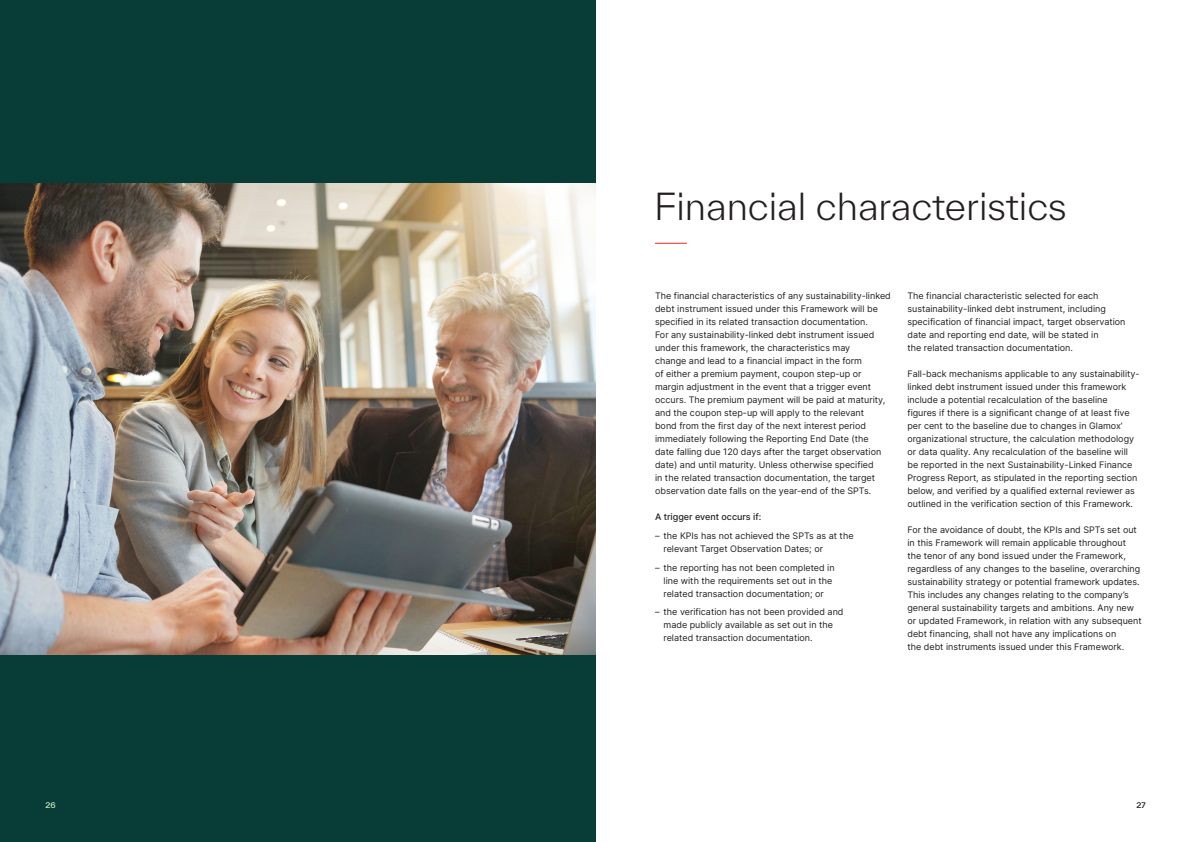
<style>
.page{position:relative;width:1191px;height:842px;background:#fff}
.page>*{position:absolute;margin:0;border:0;box-sizing:border-box;transform-origin:0 0}
.Headline_1_36pt{font:300 36px "TWK Everett";color:#231f20}
.Body_copy_9pt{font:9px/13px "Inter";color:#231f20}
.Body_copy_9pt-2{font:500 9px "Inter";color:#231f20}
.t1{font:500 7.5px "TWK Everett";color:#231f20}
.Page_numbers_7_5pt{font:500 7.5px "TWK Everett";color:#cae4c0}
</style>
<div class="page">
<div style="left:0;top:0;width:595px;height:842px;background:#083c36"></div>
<img style="left:0;top:183px;width:595px;height:471px">
<hr style="left:655px;top:243px;width:32px;height:1px;background:#ee2a2b">
<p class="Page_numbers_7_5pt" style="left:45px;top:800px;width:12px">26</p>
<p class="Headline_1_36pt" style="left:654px;top:182px;width:414px">Financial characteristics</p>
<p class="Body_copy_9pt" style="left:655px;top:289px;width:237px">The financial characteristics of any sustainability-linked debt instrument issued under this Framework will be specified in its related transaction documentation.<br>For any sustainability-linked debt instrument issued under this framework, the characteristics may<br>change and lead to a financial impact in the form<br>of either a premium payment, coupon step-up or margin adjustment in the event that a trigger event occurs. The premium payment will be paid at maturity, and the coupon step-up will apply to the relevant<br>bond from the first day of the next interest period immediately following the Reporting End Date (the<br>date falling due 120 days after the target observation date) and until maturity. Unless otherwise specified<br>in the related transaction documentation, the target observation date falls on the year-end of the SPTs.</p>
<p class="Body_copy_9pt-2" style="left:655px;top:510px;width:108px">A trigger event occurs if:</p>
<p class="Body_copy_9pt" style="left:663px;top:529px;width:191px;text-indent:-9px">– the KPIs has not achieved the SPTs as at the relevant Target Observation Dates; or</p>
<p class="Body_copy_9pt" style="left:663px;top:561px;width:173px;text-indent:-9px">– the reporting has not been completed in line with the requirements set out in the related transaction documentation; or</p>
<p class="Body_copy_9pt" style="left:663px;top:605px;width:181px;text-indent:-9px">– the verification has not been provided and made publicly available as set out in the related transaction documentation.</p>
<p class="Body_copy_9pt" style="left:907px;top:289px;width:220px">The financial characteristic selected for each sustainability-linked debt instrument, including specification of financial impact, target observation date and reporting end date, will be stated in<br>the related transaction documentation.</p>
<p class="Body_copy_9pt" style="left:907px;top:367px;width:234px">Fall-back mechanisms applicable to any sustainability&shy;linked debt instrument issued under this framework include a potential recalculation of the baseline<br>figures if there is a significant change of at least five per cent to the baseline due to changes in Glamox’ organizational structure, the calculation methodology or data quality. Any recalculation of the baseline will be reported in the next Sustainability-Linked Finance Progress Report, as stipulated in the reporting section below, and verified by a qualified external reviewer as outlined in the verification section of this Framework.</p>
<p class="Body_copy_9pt" style="left:907px;top:523px;width:236px">For the avoidance of doubt, the KPIs and SPTs set out in this Framework will remain applicable throughout the tenor of any bond issued under the Framework, regardless of any changes to the baseline, overarching sustainability strategy or potential framework updates.<br>This includes any changes relating to the company’s general sustainability targets and ambitions. Any new or updated Framework, in relation with any subsequent debt financing, shall not have any implications on<br>the debt instruments issued under this Framework.</p>
<p class="t1" style="left:1136px;top:800px;width:11px">27</p>
</div>
